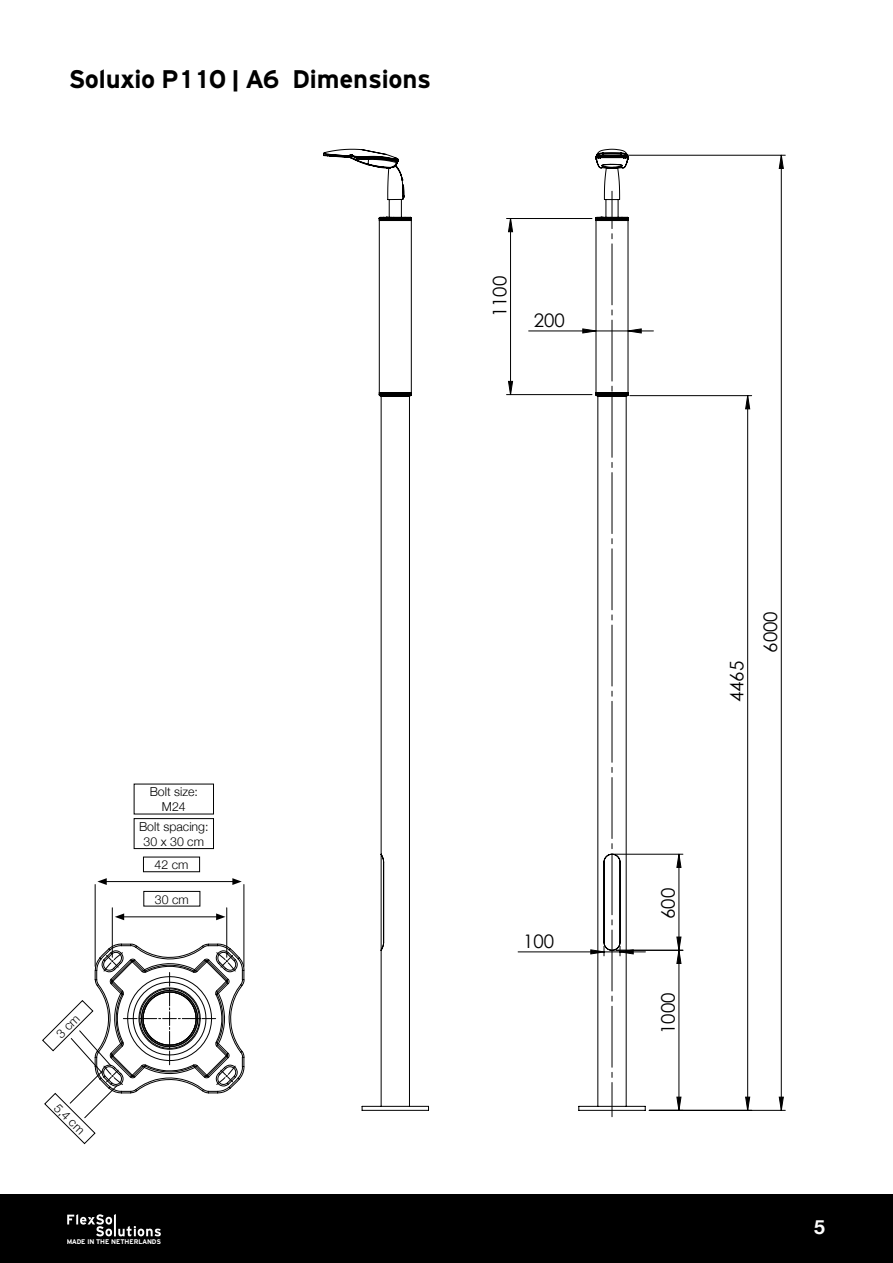
<style>
.page{position:relative;width:893px;height:1263px;background:#fff}
.page>*{position:absolute;margin:0;border:0;box-sizing:border-box;transform-origin:0 0}
.t1{font:27px "Hitthe Road";color:#000}
.t2{font:700 19.5px "Helvetica Neue";color:#fff}
.t3{font:18.6px "Century Gothic";color:#000}
.t4{font:300 12.3px/14.9px "Helvetica Neue";color:#000;text-align:center}
.t5{font:7.2px "Hitthe Road";color:#fff}
</style>
<div class="page">
<div style="left:0;top:1195px;width:893px;height:68px;background:#000"></div>
<svg style="left:67px;top:1214px;width:94px;height:22px"></svg>
<hr style="left:95px;top:884px;width:1px;height:82px;background:#000">
<hr style="left:244px;top:884px;width:1px;height:82px;background:#000">
<hr style="left:112px;top:908px;width:1px;height:49px;background:#000">
<hr style="left:226px;top:908px;width:1px;height:49px;background:#000">
<div style="left:144px;top:891px;width:56px;height:15px;border:1px solid #000"></div>
<hr style="left:122px;top:916px;width:97px;height:1px;background:#000">
<svg style="left:115px;top:913px;width:9px;height:7px"></svg>
<svg style="left:216px;top:913px;width:9px;height:7px"></svg>
<hr style="left:104px;top:881px;width:131px;height:1px;background:#000">
<svg style="left:97px;top:878px;width:10px;height:7px"></svg>
<svg style="left:232px;top:878px;width:10px;height:7px"></svg>
<div style="left:134px;top:818px;width:80px;height:31px;border:1px solid #000"></div>
<hr style="left:625px;top:155px;width:160px;height:1px;background:#000">
<hr style="left:649px;top:1110px;width:136px;height:1px;background:#000">
<svg style="left:508px;top:155px;width:275px;height:955px"></svg>
<svg style="left:578px;top:148px;width:68px;height:963px"></svg>
<svg style="left:323px;top:148px;width:106px;height:963px"></svg>
<svg style="left:42px;top:944px;width:202px;height:200px"></svg>
<h1 class="t1" style="left:68px;top:68px;width:365px">Soluxio P110 | A6 Dimensions</h1>
<h3 class="t3" style="left:487px;top:317px;width:43px;rotate:-90deg">1100</h3>
<h3 class="t3" style="left:534px;top:307px;width:33px">200</h3>
<p class="t4" style="left:150px;top:783px;width:50px">Bolt size:<br>M24</p>
<p class="t4" style="left:139px;top:818px;width:71px">Bolt spacing:<br>30 x 30 cm</p>
<p class="t4" style="left:155px;top:856px;width:35px">42 cm</p>
<p class="t4" style="left:155px;top:891px;width:35px">30 cm</p>
<p class="t4" style="left:62px;top:1100px;width:39px;rotate:45deg">5,4 cm</p>
<p class="t5" style="left:67px;top:1238px;width:96px">MADE IN THE NETHERLANDS</p>
<h3 class="t3" style="left:523px;top:928px;width:33px">100</h3>
<h3 class="t3" style="left:724px;top:702px;width:43px;rotate:-90deg">4465</h3>
<h3 class="t3" style="left:757px;top:653px;width:43px;rotate:-90deg">6000</h3>
<h3 class="t3" style="left:655px;top:919px;width:33px;rotate:-90deg">600</h3>
<h3 class="t3" style="left:655px;top:1034px;width:43px;rotate:-90deg">1000</h3>
<h2 class="t2" style="left:814px;top:1211px;width:12px">5</h2>
</div>
